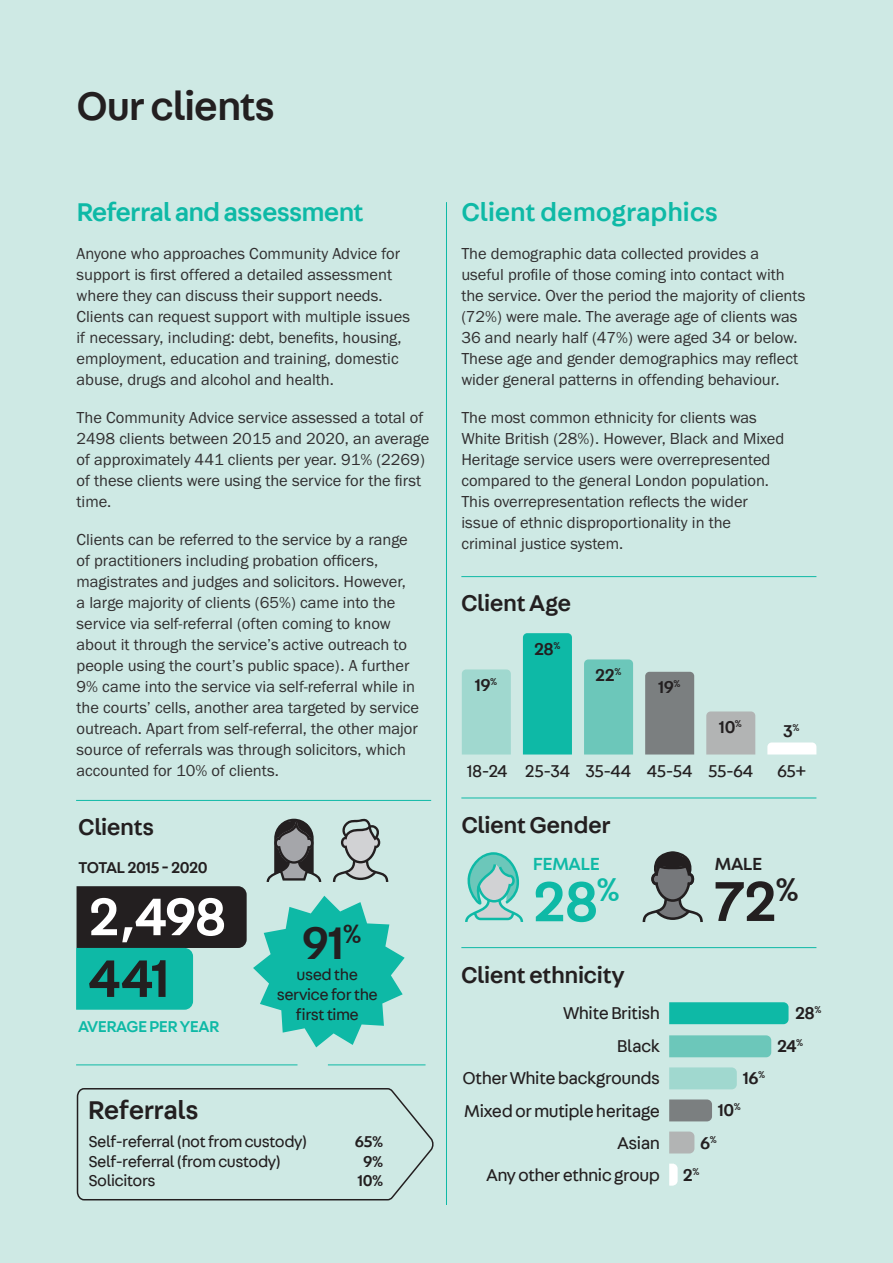
<style>
.page{position:relative;width:893px;height:1263px;background:#cee9e4}
.page>*{position:absolute;margin:0;border:0;box-sizing:border-box;transform-origin:0 0}
.t1{font:500 59.7px "Fabriga";color:#231f20}
.t2{font:500 59.7px "Fabriga";color:#0eb9a6}
.t3{font:500 56.1px "Fabriga";color:#fff}
.t4{font:500 56.1px "Fabriga";color:#231f20}
.t5{font:500 48px "Fabriga";color:#231f20}
.Section_header{font:500 42px "Fabriga";letter-spacing:-.03em;color:#231f20}
.Analysis_head{font:500 27px "Fabriga";letter-spacing:-.03em;color:#0eb9a6}
.Analysis_head-2{font:500 27px "Fabriga";letter-spacing:-.005em;color:#0eb9a6}
.t6{font:500 27px "Fabriga";letter-spacing:-.025em;color:#231f20}
.t7{font:500 24px "Fabriga";letter-spacing:-.02em;color:#231f20}
.Analysis_head-3{font:500 18.45px "Fabriga";letter-spacing:-.03em;color:#0eb9a6}
.Analysis_head-4{font:500 18.45px "Fabriga";color:#231f20}
.table1{font:18px "Fabriga";letter-spacing:-.03em;color:#231f20}
.table_2{font:500 18px "Fabriga";letter-spacing:-.03em;color:#231f20}
.Body{font:16.5px/21px "Franklin Gothic URW Boo";color:#312f30}
.Analysis_head-5{font:16.5px/20px "Fabriga";letter-spacing:-.03em;color:#231f20;text-align:center}
.Analysis_head-6{font:500 16.5px "Fabriga";letter-spacing:-.04em;color:#231f20}
.Analysis_head-7{font:500 16.5px "Fabriga";letter-spacing:-.03em;color:#0eb9a6}
</style>
<div class="page">
<svg style="left:76px;top:886px;width:171px;height:124px"></svg>
<svg style="left:253px;top:896px;width:152px;height:151px"></svg>
<svg style="left:267px;top:819px;width:54px;height:63px"></svg>
<svg style="left:333px;top:818px;width:55px;height:64px"></svg>
<svg style="left:76px;top:1088px;width:358px;height:113px"></svg>
<hr style="left:76px;top:1064px;width:221px;height:1px;background:#0eb9a6">
<hr style="left:461px;top:798px;width:355px;height:1px;background:#0eb9a6">
<hr style="left:461px;top:576px;width:355px;height:1px;background:#0eb9a6">
<hr style="left:461px;top:947px;width:355px;height:1px;background:#0eb9a6">
<hr style="left:76px;top:800px;width:355px;height:1px;background:#0eb9a6">
<hr style="left:328px;top:1064px;width:98px;height:1px;background:#0eb9a6">
<hr style="left:446px;top:202px;width:1px;height:1003px;background:#0eb9a6">
<div style="left:669px;top:1035px;width:102px;height:22px;background:#6cc7ba"></div>
<svg style="left:669px;top:1099px;width:43px;height:22px"></svg>
<svg style="left:669px;top:1131px;width:25px;height:22px"></svg>
<svg style="left:669px;top:1067px;width:68px;height:22px"></svg>
<div style="left:669px;top:1002px;width:119px;height:22px;background:#0eb9a6"></div>
<svg style="left:669px;top:1163px;width:9px;height:22px"></svg>
<div style="left:462px;top:669px;width:49px;height:85px;background:#a0d8cf"></div>
<div style="left:523px;top:633px;width:49px;height:121px;background:#0eb9a6"></div>
<div style="left:584px;top:659px;width:49px;height:95px;background:#6cc7ba"></div>
<div style="left:645px;top:672px;width:49px;height:82px;background:#7b7f80"></div>
<div style="left:706px;top:711px;width:49px;height:43px;background:#b2b4b4"></div>
<svg style="left:767px;top:742px;width:49px;height:12px"></svg>
<svg style="left:643px;top:851px;width:60px;height:71px"></svg>
<svg style="left:465px;top:852px;width:58px;height:70px"></svg>
<p class="Section_header" style="left:77px;top:77px;width:200px">Our clients</p>
<p class="Analysis_head" style="left:77px;top:194px;width:289px">Referral and assessment</p>
<p class="Body" style="left:77px;top:243px;width:335px">Anyone who approaches Community Advice for support is first offered a detailed assessment where they can discuss their support needs.<br>Clients can request support with multiple issues if necessary, including: debt, benefits, housing, employment, education and training, domestic abuse, drugs and alcohol and health.</p>
<p class="Body" style="left:77px;top:407px;width:354px">The Community Advice service assessed a total of 2498 clients between 2015 and 2020, an average of approximately 441 clients per year. 91% (2269) of these clients were using the service for the first time.</p>
<p class="Body" style="left:77px;top:529px;width:344px">Clients can be referred to the service by a range of practitioners including probation officers, magistrates and judges and solicitors. However,<br>a large majority of clients (65%) came into the service via self-referral (often coming to know about it through the service’s active outreach to people using the court’s public space). A further 9% came into the service via self-referral while in the courts’ cells, another area targeted by service outreach. Apart from self-referral, the other major source of referrals was through solicitors, which accounted for 10% of clients.</p>
<p class="t7" style="left:78px;top:810px;width:78px">Clients</p>
<p class="Analysis_head-6" style="left:78px;top:856px;width:131px">TOTAL 2015 - 2020</p>
<p class="t3" style="left:88px;top:878px;width:140px">2,498</p>
<p class="t4" style="left:88px;top:940px;width:84px">441</p>
<p class="Analysis_head-7" style="left:78px;top:1016px;width:143px">AVERAGE PER YEAR</p>
<p class="t5" style="left:302px;top:911px;width:62px">91<sup>%</sup></p>
<p class="Analysis_head-5" style="left:277px;top:964px;width:103px">used the service for the first time</p>
<p class="t6" style="left:88px;top:1092px;width:112px">Referrals</p>
<p class="Analysis_head-5" style="left:88px;top:1131px;width:220px">Self-referral (not from custody)</p>
<p class="Analysis_head-6" style="left:355px;top:1130px;width:31px">65%</p>
<p class="Analysis_head-5" style="left:88px;top:1150px;width:194px">Self-referral (from custody)</p>
<p class="Analysis_head-6" style="left:363px;top:1150px;width:22px">9%</p>
<p class="Analysis_head-5" style="left:88px;top:1170px;width:69px">Solicitors</p>
<p class="Analysis_head-6" style="left:358px;top:1169px;width:28px">10%</p>
<p class="Analysis_head-2" style="left:461px;top:194px;width:258px">Client demographics</p>
<p class="Body" style="left:461px;top:243px;width:346px">The demographic data collected provides a useful profile of those coming into contact with the service. Over the period the majority of clients (72%) were male. The average age of clients was 36 and nearly half (47%) were aged 34 or below.<br>These age and gender demographics may reflect wider general patterns in offending behaviour.</p>
<p class="Body" style="left:461px;top:407px;width:324px">The most common ethnicity for clients was White British (28%). However, Black and Mixed Heritage service users were overrepresented compared to the general London population.<br>This overrepresentation reflects the wider issue of ethnic disproportionality in the criminal justice system.</p>
<p class="t7" style="left:461px;top:587px;width:112px">Client Age</p>
<p class="table_2" style="left:475px;top:673px;width:24px">19<sup>%</sup></p>
<p class="table_2" style="left:534px;top:637px;width:28px">28<sup>%</sup></p>
<p class="table_2" style="left:595px;top:663px;width:28px">22<sup>%</sup></p>
<p class="table_2" style="left:658px;top:675px;width:24px">19<sup>%</sup></p>
<p class="table_2" style="left:719px;top:715px;width:25px">10<sup>%</sup></p>
<p class="table_2" style="left:783px;top:718px;width:18px">3<sup>%</sup></p>
<p class="table1" style="left:467px;top:760px;width:42px">18-24</p>
<p class="table1" style="left:525px;top:760px;width:47px">25-34</p>
<p class="table1" style="left:586px;top:760px;width:47px">35-44</p>
<p class="table1" style="left:647px;top:760px;width:47px">45-54</p>
<p class="table1" style="left:708px;top:760px;width:47px">55-64</p>
<p class="table1" style="left:777px;top:760px;width:31px">65+</p>
<p class="t7" style="left:461px;top:809px;width:151px">Client Gender</p>
<p class="Analysis_head-3" style="left:533px;top:851px;width:69px">FEMALE</p>
<p class="t2" style="left:533px;top:861px;width:90px">28<sup>%</sup></p>
<p class="Analysis_head-4" style="left:714px;top:851px;width:49px">MALE</p>
<p class="t1" style="left:713px;top:861px;width:89px">72<sup>%</sup></p>
<p class="t7" style="left:461px;top:958px;width:165px">Client ethnicity</p>
<p class="table1" style="left:563px;top:1001px;width:98px">White British</p>
<p class="table1" style="left:617px;top:1035px;width:45px">Black</p>
<p class="table1" style="left:462px;top:1067px;width:199px">Other White backgrounds</p>
<p class="table_2" style="left:743px;top:1066px;width:24px">16<sup>%</sup></p>
<p class="table_2" style="left:795px;top:1001px;width:28px">28<sup>%</sup></p>
<p class="table_2" style="left:777px;top:1034px;width:28px">24<sup>%</sup></p>
<p class="table1" style="left:464px;top:1099px;width:198px">Mixed or mutiple heritage</p>
<p class="table_2" style="left:718px;top:1098px;width:25px">10<sup>%</sup></p>
<p class="table1" style="left:617px;top:1131px;width:44px">Asian</p>
<p class="table_2" style="left:700px;top:1131px;width:19px">6<sup>%</sup></p>
<p class="table1" style="left:486px;top:1163px;width:175px">Any other ethnic group</p>
<p class="table_2" style="left:683px;top:1163px;width:19px">2<sup>%</sup></p>
</div>
